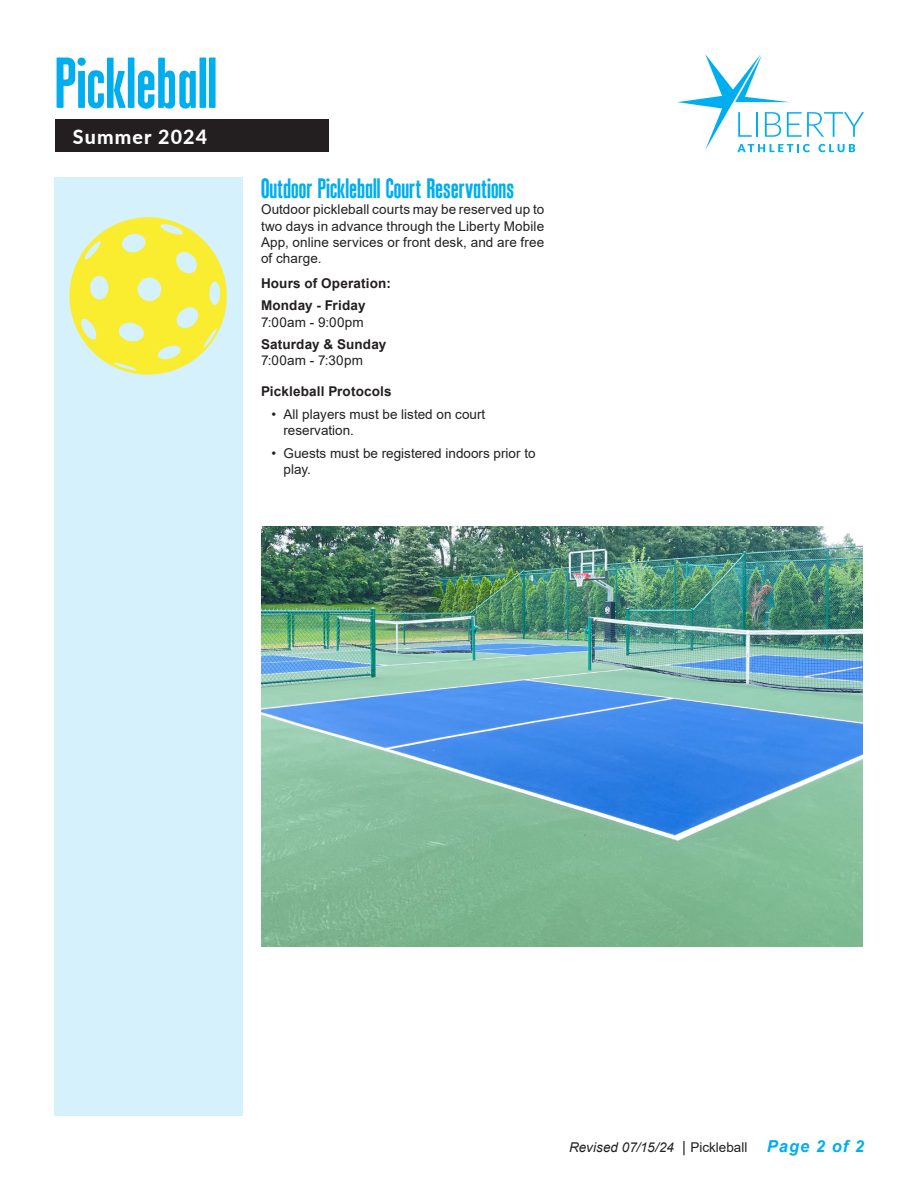
<style>
.page{position:relative;width:918px;height:1188px;background:#fff}
.page>*{position:absolute;margin:0;border:0;box-sizing:border-box;transform-origin:0 0}
.t1{font:69.15px "Martines W01 No 10";color:#00aeef}
.t2{font:27px "Martines W01 No 10";color:#00aeef}
.t3{font:800 19.65px "Lato";letter-spacing:.06em;color:#fff}
.t4{font:13.5px/16.2px "Arial";color:#231f20}
.t5{font:700 13.5px "Arial";letter-spacing:.01em;color:#231f20}
.t6{font:italic 13.5px "Arial";letter-spacing:.005em;color:#231f20}
.t7{font:13.5px "Arial";letter-spacing:.02em;color:#231f20}
.s1{font-style:normal;font-size:15px}
.s2{font-style:normal}
.s3{font-weight:700;font-size:16.5px;color:#00aeef}
</style>
<div class="page">
<div style="left:55px;top:119px;width:274px;height:33px;background:#231f20"></div>
<svg style="left:677px;top:54px;width:187px;height:98px"></svg>
<div style="left:54px;top:177px;width:188px;height:939px;background:#d4f1fc"></div>
<svg style="left:69px;top:217px;width:158px;height:158px"></svg>
<img style="left:261px;top:526px;width:601px;height:420px">
<h1 class="t1" style="left:55px;top:39px;width:163px">Pickleball</h1>
<h3 class="t3" style="left:73px;top:122px;width:136px">Summer 2024</h3>
<p class="t2" style="left:261px;top:171px;width:255px">Outdoor Pickleball Court Reservations</p>
<p class="t4" style="left:261px;top:201px;width:285px;text-align:justify">Outdoor pickleball courts may be reserved up to two days in advance through the Liberty Mobile App, online services or front desk, and are free of charge.</p>
<p class="t5" style="left:261px;top:274px;width:131px">Hours of Operation:</p>
<p class="t5" style="left:261px;top:296px;width:106px">Monday - Friday</p>
<p class="t7" style="left:261px;top:313px;width:104px">7:00am - 9:00pm</p>
<p class="t5" style="left:261px;top:334px;width:127px">Saturday &amp; Sunday</p>
<p class="t7" style="left:261px;top:351px;width:103px">7:00am - 7:30pm</p>
<p class="t5" style="left:261px;top:382px;width:132px">Pickleball Protocols</p>
<p class="t4" style="left:284px;top:406px;width:203px;text-indent:-12px">• All players must be listed on court reservation.</p>
<p class="t4" style="left:284px;top:445px;width:254px;text-indent:-12px">• Guests must be registered indoors prior to play.</p>
<p class="t6" style="left:569px;top:1139px;width:296px">Revised 07/15/24 <span class="s1">|</span> <span class="s2">Pickleball</span> <span class="s3">Page 2 of 2</span></p>
</div>
